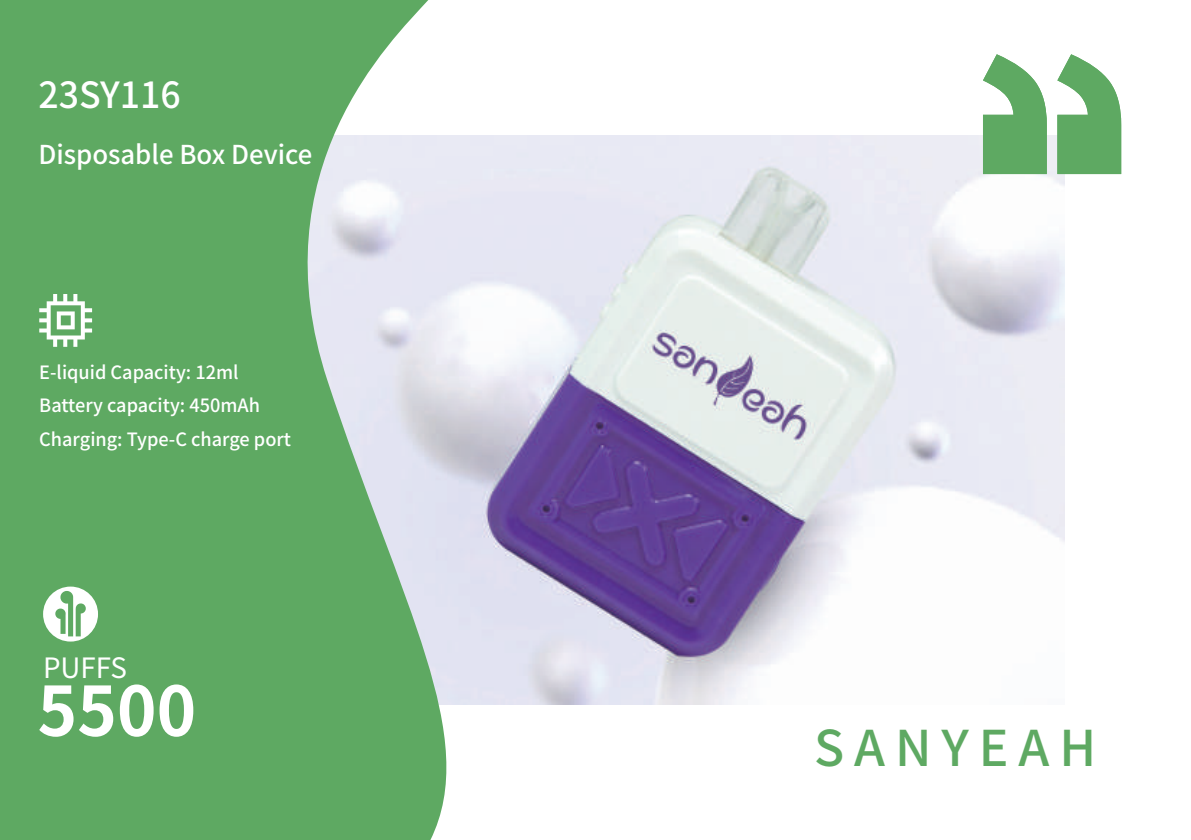
<style>
.page{position:relative;width:1191px;height:840px;background:#fff}
.page>*{position:absolute;margin:0;border:0;box-sizing:border-box;transform-origin:0 0}
.t1{font:700 68px "Source Han Sans CN";color:#fff}
.t2{font:500 49.2px "Source Han Sans CN";letter-spacing:.2em;color:#5ea962}
.t3{font:500 36px "Source Han Sans CN";color:#fff}
.t4{font:28px "Source Han Sans CN";color:#fff}
.t5{font:500 26px "Source Han Sans CN";color:#fff}
.t6{font:500 18.2px/33.6px "Source Han Sans CN";color:#fff}
</style>
<div class="page">
<img style="left:481px;top:135px;width:583px;height:569px">
<svg style="left:0;top:0;width:481px;height:839px;background:#7db782"></svg>
<div style="left:43px;top:586px;width:55px;height:55px;background:#fff;border-radius:50%"></div>
<svg style="left:55px;top:590px;width:31px;height:46px"></svg>
<svg style="left:39px;top:294px;width:53px;height:52px"></svg>
<svg style="left:983px;top:54px;width:138px;height:120px"></svg>
<h3 class="t3" style="left:38px;top:76px;width:144px">23SY116</h3>
<h3 class="t5" style="left:38px;top:141px;width:275px">Disposable Box Device</h3>
<p class="t6" style="left:39px;top:354px;width:253px">E-liquid Capacity: 12ml<br>Battery capacity: 450mAh<br>Charging: Type-C charge port</p>
<h3 class="t4" style="left:43px;top:652px;width:86px">PUFFS</h3>
<h1 class="t1" style="left:37px;top:675px;width:160px">5500</h1>
<h2 class="t2" style="left:814px;top:722px;width:284px">SANYEAH</h2>
</div>
